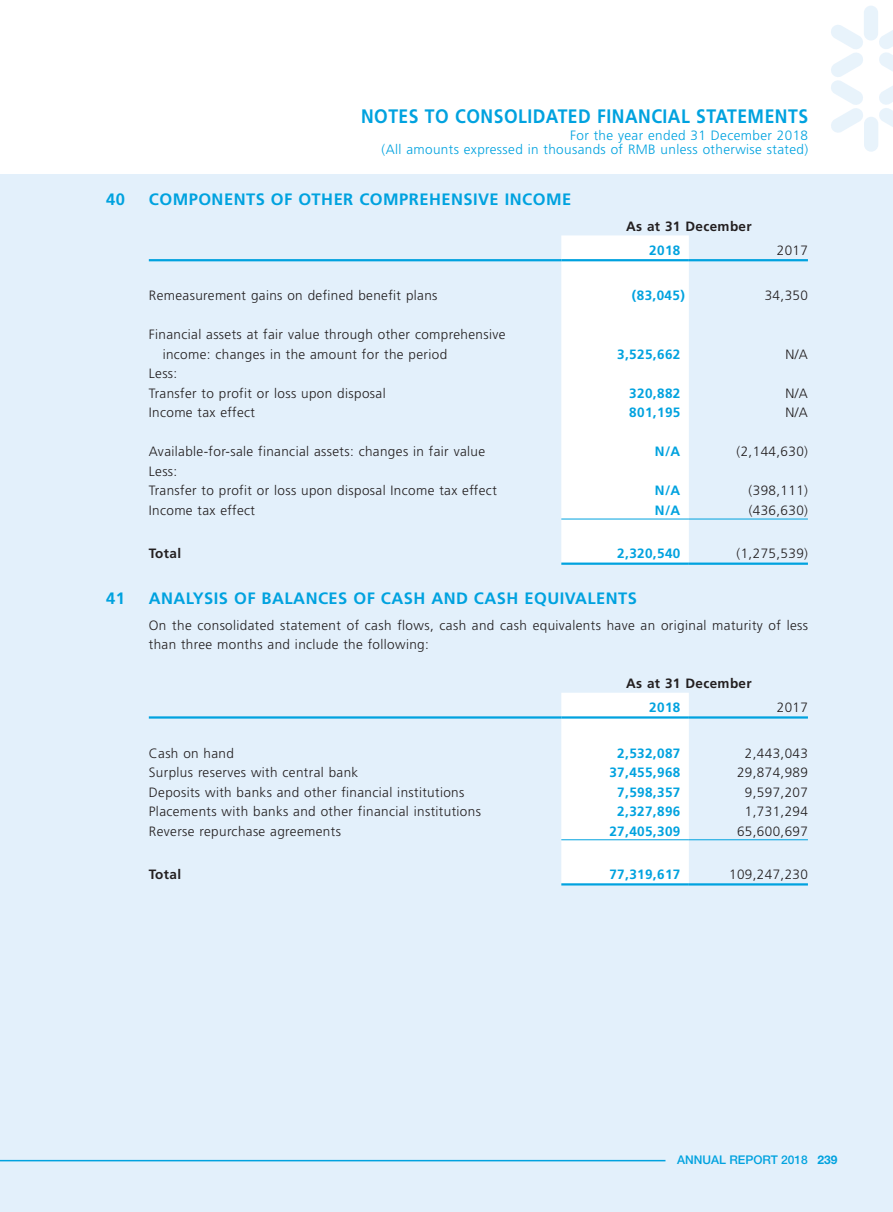
<style>
.page{position:relative;width:893px;height:1212px;background:#fff}
.page>*{position:absolute;margin:0;border:0;box-sizing:border-box;transform-origin:0 0}
.t1{font:700 19.5px "Frutiger LT Std";letter-spacing:.03em;color:#00a2df;scale:.9 1}
.t2{font:700 16.5px "Frutiger LT Std";letter-spacing:.03em;color:#00a2df}
.t3{font:300 13.5px/19.5px "Frutiger LT Std";letter-spacing:.03em;color:#231f20}
.t4{font:700 13.5px "Frutiger LT Std";letter-spacing:.03em;color:#00a2df}
.t5{font:300 13.5px/13.5px "Frutiger LT Std";letter-spacing:.03em;color:#00a2df;text-align:right}
.t6{font:700 13.5px "Frutiger LT Std";letter-spacing:.03em;color:#231f20}
.t7{font:500 12px "Helvetica Neue LT Std";color:#00a2df}
.s1{font-weight:700}
</style>
<div class="page">
<div style="left:0;top:174px;width:893px;height:1038px;background:#e3f0fb"></div>
<hr style="left:0;top:1160px;width:665px;height:1px;background:#00a2df">
<div style="left:864px;top:6px;width:14px;height:35px;background:#e3f0fb;border-radius:7px"></div>
<svg style="left:831px;top:25px;width:32px;height:108px"></svg>
<div style="left:864px;top:117px;width:14px;height:35px;background:#e3f0fb;border-radius:7px"></div>
<svg style="left:879px;top:30px;width:14px;height:97px"></svg>
<div style="left:561px;top:235px;width:128px;height:327px;background:#fff"></div>
<hr style="left:149px;top:259px;width:412px;height:2px;background:#00a2df">
<hr style="left:561px;top:259px;width:128px;height:2px;background:#00a2df">
<hr style="left:689px;top:259px;width:119px;height:2px;background:#00a2df">
<hr style="left:561px;top:519px;width:128px;height:1px;background:#00a2df">
<hr style="left:689px;top:519px;width:119px;height:1px;background:#00a2df">
<hr style="left:561px;top:562px;width:128px;height:3px;background:#00a2df">
<hr style="left:689px;top:562px;width:119px;height:3px;background:#00a2df">
<div style="left:561px;top:693px;width:128px;height:190px;background:#fff"></div>
<hr style="left:149px;top:716px;width:412px;height:3px;background:#00a2df">
<hr style="left:561px;top:716px;width:128px;height:3px;background:#00a2df">
<hr style="left:689px;top:716px;width:119px;height:3px;background:#00a2df">
<hr style="left:561px;top:839px;width:128px;height:1px;background:#00a2df">
<hr style="left:689px;top:839px;width:119px;height:1px;background:#00a2df">
<hr style="left:561px;top:883px;width:128px;height:2px;background:#00a2df">
<hr style="left:689px;top:883px;width:119px;height:2px;background:#00a2df">
<h1 class="t1" style="left:361px;top:104px;width:498px">NOTES TO CONSOLIDATED FINANCIAL STATEMENTS</h1>
<p class="t5" style="left:382px;top:129px;width:428px">For the year ended 31 December 2018<br>(All amounts expressed in thousands of RMB unless otherwise stated)</p>
<p class="t2" style="left:106px;top:190px;width:20px">40</p>
<p class="t2" style="left:149px;top:190px;width:424px">COMPONENTS OF OTHER COMPREHENSIVE INCOME</p>
<p class="t6" style="left:626px;top:218px;width:127px">As at 31 December</p>
<p class="t4" style="left:649px;top:242px;width:33px">2018</p>
<p class="t3" style="left:777px;top:241px;width:33px">2017</p>
<p class="t3" style="left:149px;top:286px;width:290px">Remeasurement gains on defined benefit plans</p>
<p class="t4" style="left:632px;top:288px;width:54px">(83,045)</p>
<p class="t3" style="left:765px;top:286px;width:45px">34,350</p>
<p class="t3" style="left:163px;top:325px;width:344px;text-indent:-14px">Financial assets at fair value through other comprehensive income: changes in the amount for the period</p>
<p class="t4" style="left:617px;top:346px;width:65px">3,525,662</p>
<p class="t3" style="left:785px;top:345px;width:24px">N/A</p>
<p class="t3" style="left:149px;top:364px;width:238px">Less:<br>Transfer to profit or loss upon disposal</p>
<p class="t4" style="left:629px;top:385px;width:53px">320,882</p>
<p class="t3" style="left:785px;top:384px;width:24px">N/A</p>
<p class="t3" style="left:149px;top:403px;width:108px">Income tax effect</p>
<p class="t4" style="left:629px;top:405px;width:53px">801,195</p>
<p class="t3" style="left:785px;top:403px;width:24px">N/A</p>
<p class="t3" style="left:149px;top:442px;width:338px">Available-for-sale financial assets: changes in fair value</p>
<p class="t4" style="left:655px;top:444px;width:27px">N/A</p>
<p class="t3" style="left:737px;top:442px;width:73px">(2,144,630)</p>
<p class="t3" style="left:149px;top:462px;width:349px">Less:<br>Transfer to profit or loss upon disposal Income tax effect</p>
<p class="t4" style="left:655px;top:483px;width:27px">N/A</p>
<p class="t3" style="left:749px;top:481px;width:61px">(398,111)</p>
<p class="t3" style="left:149px;top:501px;width:108px">Income tax effect</p>
<p class="t4" style="left:655px;top:502px;width:27px">N/A</p>
<p class="t3" style="left:749px;top:501px;width:61px">(436,630)</p>
<p class="t6" style="left:149px;top:546px;width:34px">Total</p>
<p class="t4" style="left:617px;top:546px;width:65px">2,320,540</p>
<p class="t3" style="left:737px;top:544px;width:73px">(1,275,539)</p>
<p class="t2" style="left:106px;top:588px;width:20px">41</p>
<p class="t2" style="left:149px;top:588px;width:490px">ANALYSIS OF BALANCES OF CASH AND CASH EQUIVALENTS</p>
<p class="t3" style="left:149px;top:615px;width:661px">On the consolidated statement of cash flows, cash and cash equivalents have an original maturity of less than three months and include the following:</p>
<p class="t6" style="left:626px;top:675px;width:127px">As at 31 December</p>
<p class="t4" style="left:649px;top:699px;width:33px">2018</p>
<p class="t3" style="left:777px;top:698px;width:33px">2017</p>
<p class="t3" style="left:149px;top:743px;width:87px">Cash on hand</p>
<p class="t4" style="left:617px;top:745px;width:65px">2,532,087</p>
<p class="t3" style="left:745px;top:743px;width:65px">2,443,043</p>
<p class="t3" style="left:149px;top:763px;width:211px">Surplus reserves with central bank</p>
<p class="t4" style="left:609px;top:764px;width:72px">37,455,968</p>
<p class="t3" style="left:737px;top:763px;width:72px">29,874,989</p>
<p class="t3" style="left:149px;top:782px;width:317px">Deposits with banks and other financial institutions</p>
<p class="t4" style="left:617px;top:784px;width:65px">7,598,357</p>
<p class="t3" style="left:745px;top:782px;width:65px">9,597,207</p>
<p class="t3" style="left:149px;top:802px;width:334px">Placements with banks and other financial institutions</p>
<p class="t4" style="left:617px;top:803px;width:65px">2,327,896</p>
<p class="t3" style="left:745px;top:802px;width:65px">1,731,294</p>
<p class="t3" style="left:149px;top:821px;width:194px">Reverse repurchase agreements</p>
<p class="t4" style="left:609px;top:823px;width:72px">27,405,309</p>
<p class="t3" style="left:737px;top:821px;width:72px">65,600,697</p>
<p class="t6" style="left:149px;top:866px;width:34px">Total</p>
<p class="t4" style="left:609px;top:866px;width:72px">77,319,617</p>
<p class="t3" style="left:729px;top:865px;width:80px">109,247,230</p>
<p class="t7" style="left:677px;top:1153px;width:162px">ANNUAL REPORT 2018 <span class="s1">239</span></p>
</div>
